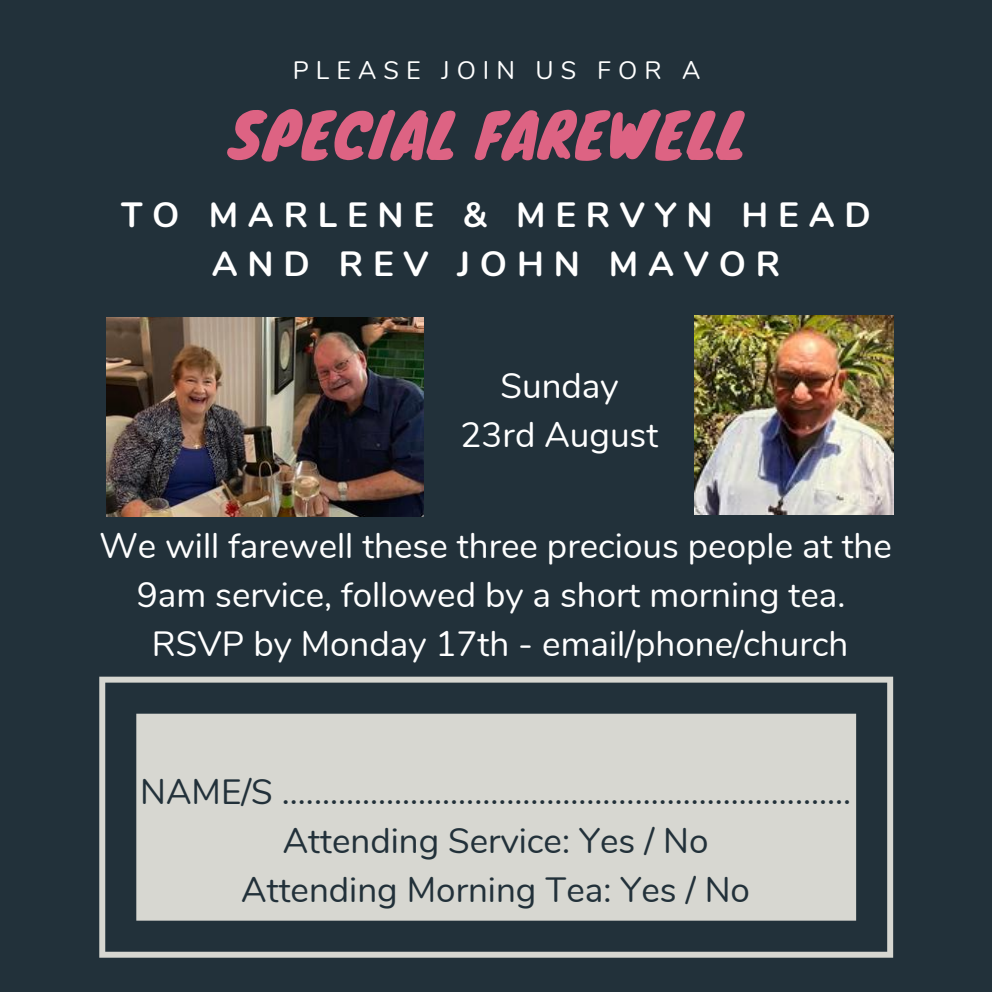
<style>
.page{position:relative;width:992px;height:992px;background:#22313a}
.page>*{position:absolute;margin:0;border:0;box-sizing:border-box;transform-origin:0 0}
.t1{font:60px "Knewave";letter-spacing:.02em;color:#dd6383}
.t2{font:35px/48.8px "Nunito";color:#fff;text-align:center}
.t3{font:35px/48.8px "Nunito";color:#22313a;text-align:center}
.t4{font:700 35px/48.8px "Nunito";letter-spacing:.28em;color:#fff;text-align:center}
.t5{font:25.25px "Nunito";letter-spacing:.28em;color:#fff}
</style>
<div class="page">
<img style="left:107px;top:318px;width:317px;height:199px">
<img style="left:695px;top:316px;width:199px;height:199px">
<svg style="left:99px;top:677px;width:794px;height:281px;fill:#d7d7d1"></svg>
<p class="t5" style="left:293px;top:53px;width:409px">PLEASE JOIN US FOR A</p>
<h1 class="t1" style="left:229px;top:86px;width:517px">SPECIAL FAREWELL</h1>
<p class="t4" style="left:121px;top:192px;width:751px">TO MARLENE &amp; MERVYN HEAD<br>AND REV JOHN MAVOR</p>
<p class="t2" style="left:461px;top:363px;width:199px">Sunday<br>23rd August</p>
<p class="t2" style="left:99px;top:522px;width:794px">We will farewell these three precious people at the<br>9am service, followed by a short morning tea.<br>RSVP by Monday 17th - email/phone/church</p>
<p class="t3" style="left:140px;top:768px;width:712px">NAME/S .......................................................................<br>Attending Service: Yes / No<br>Attending Morning Tea: Yes / No</p>
</div>
